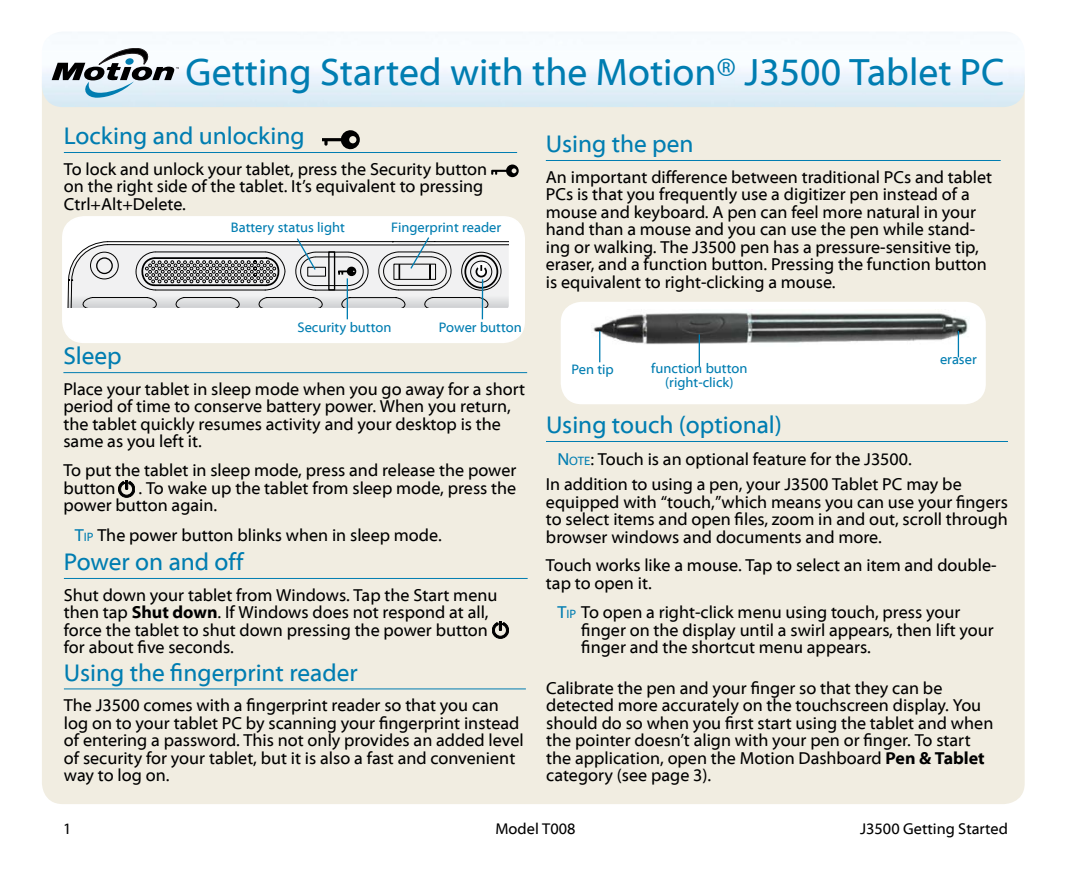
<style>
.page{position:relative;width:1071px;height:882px;background:#fff}
.page>*{position:absolute;margin:0;border:0;box-sizing:border-box;transform-origin:0 0}
.t1{font:38.5px "Myriad Web Pro";color:#007db1}
.t2{font:24.5px "Myriad Web Pro";color:#007db1}
.t3{font:17.5px/17.5px "Myriad Web Pro";color:#000}
.t4{font:15.75px "Myriad Web Pro";color:#000}
.t5{font:14px/14px "Myriad Web Pro";color:#007db1;text-align:center}
.s1{color:#007db1}
.s2{font-size:12.25px;color:#007db1}
.s3{font-weight:700}
</style>
<div class="page">
<div style="left:42px;top:57px;width:983px;height:747px;background:#f1ede1;border-radius:21px"></div>
<img style="left:42px;top:32px;width:983px;height:75px">
<hr style="left:63px;top:372px;width:464px;height:1px;background:#007db1">
<svg style="left:118px;top:480px;width:17px;height:17px"></svg>
<hr style="left:64px;top:152px;width:453px;height:1px;background:#007db1">
<svg style="left:491px;top:165px;width:28px;height:12px"></svg>
<svg style="left:322px;top:130px;width:38px;height:19px"></svg>
<hr style="left:546px;top:160px;width:455px;height:1px;background:#007db1">
<div style="left:561px;top:302px;width:425px;height:102px;background:#fff;border-radius:21px"></div>
<img style="left:593px;top:312px;width:375px;height:35px">
<hr style="left:699px;top:334px;width:1px;height:32px;background:#007db1">
<hr style="left:599px;top:331px;width:1px;height:31px;background:#007db1">
<svg style="left:958px;top:331px;width:1px;height:26px"></svg>
<hr style="left:546px;top:441px;width:462px;height:1px;background:#007db1">
<hr style="left:64px;top:688px;width:462px;height:1px;background:#007db1">
<hr style="left:64px;top:578px;width:464px;height:1px;background:#007db1">
<svg style="left:492px;top:621px;width:17px;height:18px"></svg>
<svg style="left:52px;top:48px;width:127px;height:50px;background:#aeb8bf"></svg>
<div style="left:63px;top:217px;width:461px;height:125px;background:#fff;border-radius:21px"></div>
<div style="left:62px;top:216px;width:463px;height:127px;border:2px solid #fff;border-radius:21px"></div>
<svg style="left:68px;top:237px;width:441px;height:83px"></svg>
<h1 class="t1" style="left:185px;top:51px;width:821px">Getting Started with the Motion® J3500 Tablet PC</h1>
<h2 class="t2" style="left:64px;top:123px;width:242px">Locking and unlocking</h2>
<p class="t3" style="left:64px;top:161px;width:425px">To lock and unlock your tablet, press the Security button on the right side of the tablet. It’s equivalent to pressing<br>Ctrl+Alt+Delete.</p>
<h2 class="t2" style="left:546px;top:131px;width:149px">Using the pen</h2>
<p class="t3" style="left:546px;top:169px;width:448px">An important difference between traditional PCs and tablet PCs is that you frequently use a digitizer pen instead of a mouse and keyboard. A pen can feel more natural in your hand than a mouse and you can use the pen while stand&shy;ing or walking. The J3500 pen has a pressure-sensitive tip, eraser, and a function button. Pressing the function button is equivalent to right-clicking a mouse.</p>
<p class="t5" style="left:231px;top:221px;width:116px">Battery status light</p>
<p class="t5" style="left:391px;top:221px;width:112px">Fingerprint reader</p>
<p class="t5" style="left:297px;top:320px;width:96px">Security button</p>
<p class="t5" style="left:439px;top:320px;width:84px">Power button</p>
<h2 class="t2" style="left:63px;top:343px;width:60px">Sleep</h2>
<p class="t3" style="left:63px;top:381px;width:463px">Place your tablet in sleep mode when you go away for a short period of time to conserve battery power. When you return, the tablet quickly resumes activity and your desktop is the same as you left it.</p>
<p class="t3" style="left:63px;top:462px;width:454px">To put the tablet in sleep mode, press and release the power button</p>
<p class="t3" style="left:63px;top:480px;width:454px;text-indent:75px">. To wake up the tablet from sleep mode, press the power button again.</p>
<p class="t3" style="left:75px;top:527px;width:369px"><span class="s1">T</span><span class="s2">ip</span> The power button blinks when in sleep mode.</p>
<h2 class="t2" style="left:64px;top:549px;width:181px">Power on and off</h2>
<p class="t3" style="left:64px;top:587px;width:435px">Shut down your tablet from Windows. Tap the Start menu then tap <span class="s3">Shut down</span>. If Windows does not respond at all, force the tablet to shut down pressing the power button for about five seconds.</p>
<h2 class="t2" style="left:64px;top:659px;width:296px">Using the fingerprint reader</h2>
<p class="t3" style="left:64px;top:697px;width:461px">The J3500 comes with a fingerprint reader so that you can log on to your tablet PC by scanning your fingerprint instead of entering a password. This not only provides an added level of security for your tablet, but it is also a fast and convenient way to log on.</p>
<p class="t5" style="left:571px;top:362px;width:44px">Pen tip</p>
<p class="t5" style="left:651px;top:362px;width:98px">function button (right-click)</p>
<p class="t5" style="left:940px;top:352px;width:38px">eraser</p>
<h2 class="t2" style="left:546px;top:412px;width:238px">Using touch (optional)</h2>
<p class="t3" style="left:546px;top:447px;width:417px;line-height:25.4px;text-indent:11px"><span class="s1">N</span><span class="s2">ote</span>: Touch is an optional feature for the J3500.<br>In addition to using a pen, your J3500 Tablet PC may be</p>
<p class="t3" style="left:546px;top:493px;width:464px;text-align:justify">equipped with “touch,”which means you can use your fingers to select items and open files, zoom in and out, scroll through browser windows and documents and more.</p>
<p class="t3" style="left:546px;top:557px;width:452px">Touch works like a mouse. Tap to select an item and double&shy;tap to open it.</p>
<p class="t3" style="left:581px;top:604px;width:414px;text-indent:-24px"><span class="s1">T</span><span class="s2">ip</span> To open a right-click menu using touch, press your finger on the display until a swirl appears, then lift your finger and the shortcut menu appears.</p>
<p class="t3" style="left:546px;top:680px;width:449px">Calibrate the pen and your finger so that they can be detected more accurately on the touchscreen display. You should do so when you first start using the tablet and when the pointer doesn’t align with your pen or finger. To start the application, open the Motion Dashboard <span class="s3">Pen &amp; Tablet </span>category (see page 3).</p>
<p class="t4" style="left:63px;top:821px;width:10px">1</p>
<p class="t4" style="left:495px;top:821px;width:82px">Model T008</p>
<p class="t4" style="left:860px;top:821px;width:149px">J3500 Getting Started</p>
</div>
